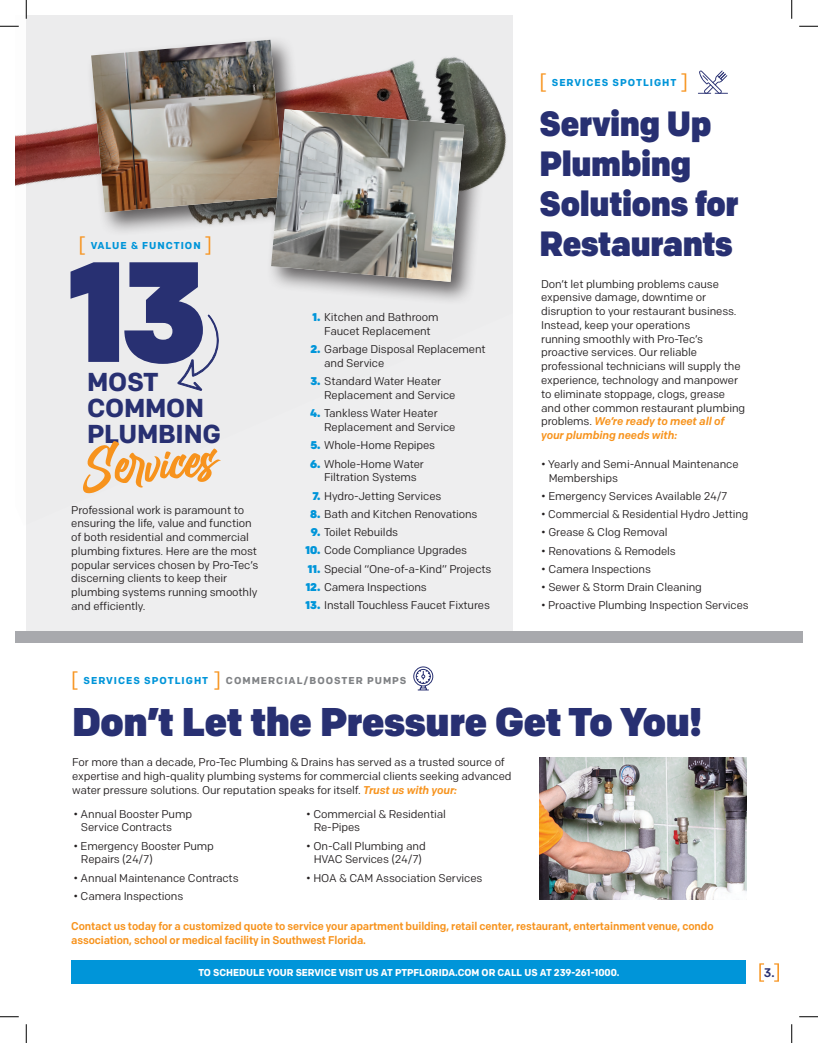
<style>
.page{position:relative;width:818px;height:1043px;background:#fff}
.page>*{position:absolute;margin:0;border:0;box-sizing:border-box;transform-origin:0 0}
.t1{font:900 142.25px "Colfax";color:#283072}
.t2{font:54.12px "Billion Dreams";color:#f7931d}
.t3{font:900 40px "Colfax";letter-spacing:-.01em;color:#283072}
.t4{font:900 35px/40px "Colfax";letter-spacing:-.01em;color:#283072;scale:.95 1}
.t5{font:700 25.88px/25.9px "Colfax";letter-spacing:-.01em;color:#283072}
.t6{font:500 12.5px "Colfax";color:#283072}
.t7{font:11.25px/13.8px "Colfax";letter-spacing:-.01em;color:#231f20}
.t8{font:500 11.25px/13.8px "Colfax";letter-spacing:-.01em;color:#f7931d;scale:.96 1}
.t9{font:700 10px "Colfax";color:#fff;scale:.96 1}
.t10{font:700 10px "Colfax";letter-spacing:.1em;color:#808285}
.t11{font:700 10px "Colfax";letter-spacing:.1em;color:#0095d9}
.s1{font-weight:400;font-size:20px;color:#f7931d}
.s2{font-weight:900;color:#0095d9}
.s3{font-weight:500;font-style:italic;color:#f7931d}
.s4{color:#0095d9}
</style>
<div class="page">
<div style="left:26px;top:15px;width:486px;height:621px;background:#eeeeef"></div>
<img style="left:15px;top:61px;width:492px;height:125px">
<div style="left:15px;top:632px;width:787px;height:11px;background:#a8a9ad"></div>
<div style="left:86px;top:35px;width:222px;height:201px;background:#231f20;opacity:.7"></div>
<div style="left:266px;top:104px;width:222px;height:202px;background:#231f20;opacity:.7"></div>
<img style="left:91px;top:40px;width:373px;height:242px">
<img style="left:271px;top:109px;width:193px;height:173px">
<svg style="left:177px;top:314px;width:42px;height:77px"></svg>
<img style="left:539px;top:758px;width:207px;height:141px">
<div style="left:71px;top:960px;width:674px;height:24px;background:#0095d9"></div>
<svg style="left:413px;top:666px;width:20px;height:25px"></svg>
<svg style="left:698px;top:70px;width:30px;height:24px"></svg>
<svg style="left:759px;top:963px;width:5px;height:18px"></svg>
<svg style="left:774px;top:963px;width:4px;height:18px"></svg>
<svg style="left:0;top:25px;width:19px;height:2px"></svg>
<svg style="left:799px;top:25px;width:19px;height:2px"></svg>
<svg style="left:0;top:1016px;width:19px;height:1px"></svg>
<svg style="left:799px;top:1016px;width:19px;height:1px"></svg>
<svg style="left:25px;top:0;width:2px;height:19px"></svg>
<svg style="left:25px;top:1024px;width:2px;height:18px"></svg>
<svg style="left:791px;top:0;width:1px;height:19px"></svg>
<svg style="left:791px;top:1024px;width:1px;height:18px"></svg>
<p class="t11" style="left:78px;top:239px;width:135px"><span class="s1">[</span> VALUE &amp; FUNCTION <span class="s1">]</span></p>
<h1 class="t1" style="left:68px;top:224px;width:141px">13</h1>
<h3 class="t5" style="left:87px;top:369px;width:135px">MOST<br>COMMON<br>PLUMBING</h3>
<h2 class="t2" style="left:77px;top:431px;width:138px;rotate:-5deg">Services</h2>
<p class="t7" style="left:71px;top:502px;width:188px">Professional work is paramount to ensuring the life, value and function of both residential and commercial plumbing fixtures. Here are the most popular services chosen by Pro-Tec’s discerning clients to keep their plumbing systems running smoothly and efficiently.</p>
<p class="t7" style="left:312px;top:310px;width:128px;text-align:center"><span class="s2">1.</span> Kitchen and Bathroom<br>Faucet Replacement</p>
<p class="t7" style="left:324px;top:342px;width:163px;text-indent:-14px"><span class="s2">2.</span> Garbage Disposal Replacement and Service</p>
<p class="t7" style="left:324px;top:374px;width:133px;text-indent:-14px"><span class="s2">3.</span> Standard Water Heater<br>Replacement and Service</p>
<p class="t7" style="left:324px;top:406px;width:133px;text-indent:-14px"><span class="s2">4.</span> Tankless Water Heater<br>Replacement and Service</p>
<p class="t7" style="left:310px;top:438px;width:126px"><span class="s2">5.</span> Whole-Home Repipes</p>
<p class="t7" style="left:324px;top:457px;width:101px;text-indent:-14px"><span class="s2">6.</span> Whole-Home Water<br>Filtration Systems</p>
<p class="t7" style="left:312px;top:489px;width:130px"><span class="s2">7.</span> Hydro-Jetting Services</p>
<p class="t7" style="left:310px;top:507px;width:169px"><span class="s2">8.</span> Bath and Kitchen Renovations</p>
<p class="t7" style="left:311px;top:525px;width:89px"><span class="s2">9.</span> Toilet Rebuilds</p>
<p class="t7" style="left:305px;top:543px;width:163px"><span class="s2">10.</span> Code Compliance Upgrades</p>
<p class="t7" style="left:308px;top:561px;width:185px"><span class="s2">11.</span> Special “One-of-a-Kind” Projects</p>
<p class="t7" style="left:305px;top:580px;width:123px"><span class="s2">12.</span> Camera Inspections</p>
<p class="t7" style="left:305px;top:598px;width:186px"><span class="s2">13.</span> Install Touchless Faucet Fixtures</p>
<p class="t11" style="left:539px;top:77px;width:150px"><span class="s1">[</span> SERVICES SPOTLIGHT <span class="s1">]</span></p>
<h3 class="t4" style="left:539px;top:104px;width:211px">Serving Up<br>Plumbing<br>Solutions for<br>Restaurants</h3>
<p class="t7" style="left:541px;top:277px;width:205px">Don’t let plumbing problems cause expensive damage, downtime or disruption to your restaurant business.<br>Instead, keep your operations<br>running smoothly with Pro-Tec’s proactive services. Our reliable professional technicians will supply the experience, technology and manpower to eliminate stoppage, clogs, grease and other common restaurant plumbing problems. <span class="s3">We’re ready to meet all of your plumbing needs with:</span></p>
<p class="t7" style="left:548px;top:457px;width:191px;text-indent:-8px">• Yearly and Semi-Annual Maintenance<br>Memberships</p>
<p class="t7" style="left:541px;top:489px;width:188px">• Emergency Services Available 24/7</p>
<p class="t7" style="left:541px;top:507px;width:209px">• Commercial &amp; Residential Hydro Jetting</p>
<p class="t7" style="left:541px;top:525px;width:128px">• Grease &amp; Clog Removal</p>
<p class="t7" style="left:541px;top:543px;width:136px">• Renovations &amp; Remodels</p>
<p class="t7" style="left:541px;top:562px;width:111px">• Camera Inspections</p>
<p class="t7" style="left:541px;top:580px;width:162px">• Sewer &amp; Storm Drain Cleaning</p>
<p class="t7" style="left:541px;top:598px;width:209px">• Proactive Plumbing Inspection Services</p>
<p class="t10" style="left:71px;top:674px;width:336px"><span class="s1">[</span> <span class="s4">SERVICES SPOTLIGHT</span> <span class="s1">]</span> COMMERCIAL/BOOSTER PUMPS</p>
<h3 class="t3" style="left:72px;top:697px;width:631px">Don’t Let the Pressure Get To You!</h3>
<p class="t7" style="left:72px;top:755px;width:441px">For more than a decade, Pro-Tec Plumbing &amp; Drains has served as a trusted source of expertise and high-quality plumbing systems for commercial clients seeking advanced water pressure solutions. Our reputation speaks for itself. <span class="s3">Trust us with your:</span></p>
<p class="t7" style="left:81px;top:806px;width:113px;text-indent:-8px">• Annual Booster Pump<br>Service Contracts</p>
<p class="t7" style="left:81px;top:838px;width:134px;text-indent:-8px">• Emergency Booster Pump<br>Repairs (24/7)</p>
<p class="t7" style="left:73px;top:870px;width:167px">• Annual Maintenance Contracts</p>
<p class="t7" style="left:73px;top:889px;width:111px">• Camera Inspections</p>
<p class="t7" style="left:314px;top:806px;width:134px;text-indent:-8px">• Commercial &amp; Residential<br>Re-Pipes</p>
<p class="t7" style="left:306px;top:838px;width:121px;text-align:center">• On-Call Plumbing and<br>HVAC Services (24/7)</p>
<p class="t7" style="left:306px;top:870px;width:178px">• HOA &amp; CAM Association Services</p>
<p class="t8" style="left:71px;top:919px;width:670px">Contact us today for a customized quote to service your apartment building, retail center, restaurant, entertainment venue, condo association, school or medical facility in Southwest Florida.</p>
<p class="t9" style="left:198px;top:966px;width:440px">TO SCHEDULE YOUR SERVICE VISIT US AT PTPFLORIDA.COM OR CALL US AT 239-261-1000.</p>
<p class="t6" style="left:763px;top:965px;width:12px">3.</p>
</div>
